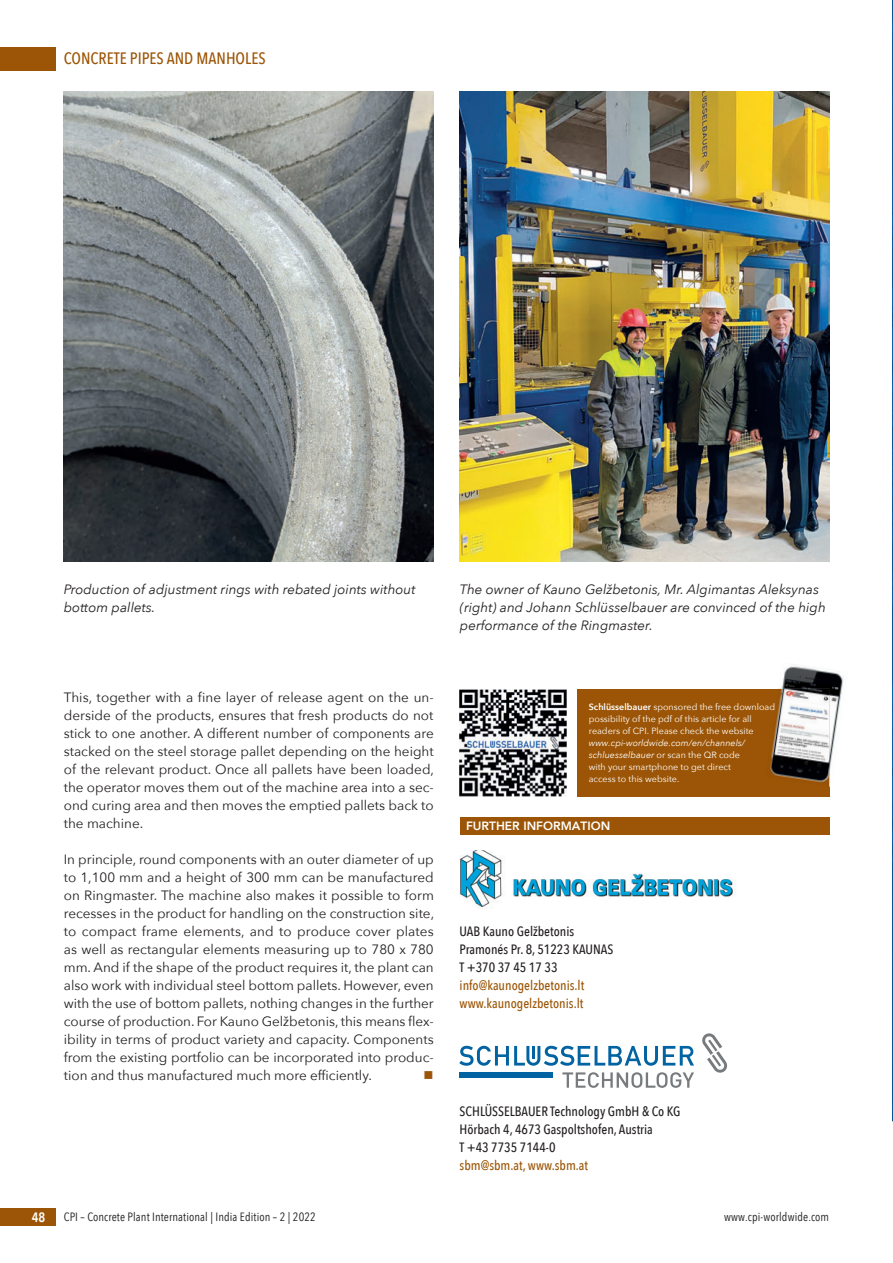
<style>
.page{position:relative;width:893px;height:1263px;background:#fff}
.page>*{position:absolute;margin:0;border:0;box-sizing:border-box;transform-origin:0 0}
.t1{font:500 16.5px "Avenir Next Condensed";color:#9c5506}
.t2{font:13.5px/18px "Avenir Next";color:#231f20;text-align:justify}
.t3{font:italic 13.5px/18px "Avenir Next";color:#231f20}
.t4{font:500 13.5px/18px "Avenir Next Condensed";color:#231f20}
.t5{font:500 13.5px/18px "Avenir Next Condensed";color:#9c5506}
.t6{font:600 13.5px "Avenir Next Condensed";color:#fff}
.t7{font:13.5px "Wingdings";color:#9c5506}
.t8{font:12px "Avenir Next Condensed";letter-spacing:.01em;color:#231f20}
.t9{font:800 12px "Avenir";color:#fff}
.t10{font:9px/12px "Avenir Next";color:#fff}
.s1{font-weight:600}
.s2{font-style:italic}
</style>
<div class="page">
<div style="left:0;top:47px;width:55px;height:23px;background:#9c5506"></div>
<div style="left:0;top:1208px;width:55px;height:18px;background:#9c5506"></div>
<div style="left:460px;top:817px;width:370px;height:17px;background:#9c5506"></div>
<img style="left:460px;top:851px;width:276px;height:56px">
<svg style="left:459px;top:1046px;width:235px;height:20px"></svg>
<svg style="left:702px;top:1033px;width:26px;height:40px"></svg>
<svg style="left:562px;top:1072px;width:132px;height:16px"></svg>
<div style="left:459px;top:1072px;width:94px;height:6px;background:#0163a1"></div>
<img style="left:459px;top:91px;width:370px;height:470px">
<img style="left:64px;top:91px;width:370px;height:470px">
<div style="left:577px;top:689px;width:252px;height:107px;background:#9c5506"></div>
<img style="left:459px;top:689px;width:107px;height:107px">
<img style="left:778px;top:664px;width:65px;height:123px">
<img style="left:770px;top:689px;width:59px;height:98px">
<img style="left:892px;top:1px;width:1px;height:1119px">
<p class="t1" style="left:64px;top:49px;width:203px">CONCRETE PIPES AND MANHOLES</p>
<p class="t3" style="left:64px;top:580px;width:353px">Production of adjustment rings with rebated joints without bottom pallets.</p>
<p class="t3" style="left:460px;top:580px;width:367px">The owner of Kauno Gelžbetonis, Mr. Algimantas Aleksynas (right) and Johann Schlüsselbauer are convinced of the high performance of the Ringmaster.</p>
<p class="t2" style="left:64px;top:688px;width:372px">This, together with a fine layer of release agent on the un&shy;derside of the products, ensures that fresh products do not stick to one another. A different number of components are stacked on the steel storage pallet depending on the height of the relevant product. Once all pallets have been loaded, the operator moves them out of the machine area into a sec&shy;ond curing area and then moves the emptied pallets back to the machine.</p>
<p class="t2" style="left:64px;top:850px;width:372px">In principle, round components with an outer diameter of up to 1,100 mm and a height of 300 mm can be manufactured on Ringmaster. The machine also makes it possible to form recesses in the product for handling on the construction site, to compact frame elements, and to produce cover plates as well as rectangular elements measuring up to 780 x 780 mm. And if the shape of the product requires it, the plant can also work with individual steel bottom pallets. However, even with the use of bottom pallets, nothing changes in the further course of production. For Kauno Gelžbetonis, this means flex&shy;ibility in terms of product variety and capacity. Components from the existing portfolio can be incorporated into produc&shy;tion and thus manufactured much more efficiently.</p>
<p class="t7" style="left:424px;top:1068px;width:12px">■</p>
<p class="t10" style="left:589px;top:700px;width:188px"><span class="s1">Schlüsselbauer</span> sponsored the free download possibility of the pdf of this article for all readers of CPI. Please check the website</p>
<p class="t10" style="left:589px;top:736px;width:158px"><span class="s2">www.cpi-worldwide.com/en/channels/ schluesselbauer</span> or scan the QR code with your smartphone to get direct access to this website.</p>
<p class="t9" style="left:466px;top:817px;width:146px">FURTHER INFORMATION</p>
<p class="t4" style="left:460px;top:922px;width:155px">UAB Kauno Gelžbetonis<br>Pramonés Pr. 8, 51223 KAUNAS<br>T +370 37 45 17 33</p>
<p class="t5" style="left:460px;top:976px;width:126px">info@kaunogelzbetonis.lt www.kaunogelzbetonis.lt</p>
<p class="t4" style="left:460px;top:1102px;width:222px">SCHLÜSSELBAUER Technology GmbH &amp; Co KG<br>Hörbach 4, 4673 Gaspoltshofen, Austria<br>T +43 7735 7144-0</p>
<p class="t5" style="left:460px;top:1156px;width:130px">sbm@sbm.at, www.sbm.at</p>
<p class="t6" style="left:32px;top:1206px;width:15px">48</p>
<p class="t8" style="left:64px;top:1207px;width:254px">CPI – Concrete Plant International | India Edition – 2 | 2022</p>
<p class="t8" style="left:724px;top:1207px;width:107px">www.cpi-worldwide.com</p>
</div>
